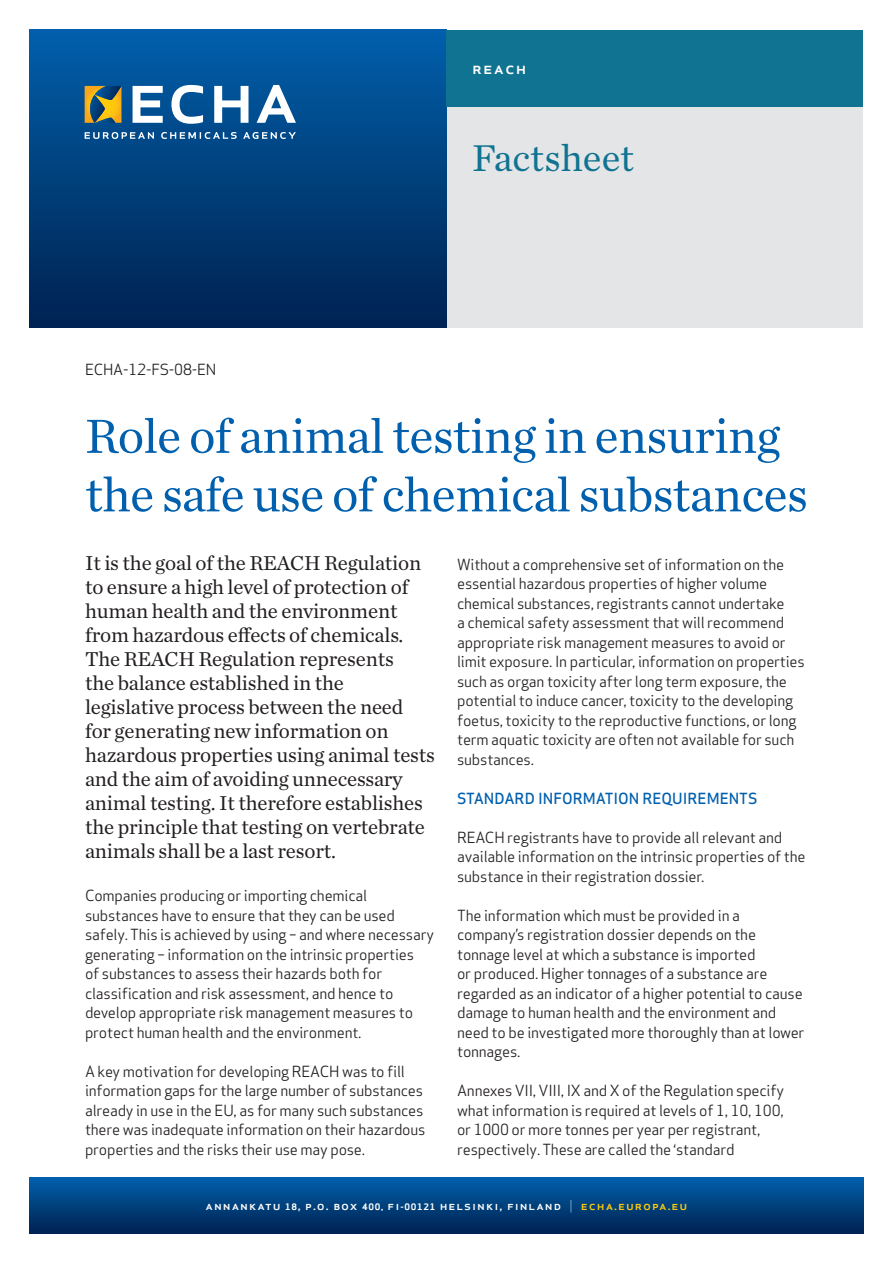
<style>
.page{position:relative;width:893px;height:1263px;background:#fff}
.page>*{position:absolute;margin:0;border:0;box-sizing:border-box;transform-origin:0 0}
.t1{font:50.1px/58.5px "Chronicle Text G1";letter-spacing:-.015em;color:#0160ae}
.t2{font:39px "Chronicle Text G1";color:#107391}
.t3{font:21px/24px "Chronicle Text G1";letter-spacing:-.01em;color:#231f20}
.t4{font:500 16.5px "Apex Sans";letter-spacing:.075em;color:#fff;scale:1.08 1}
.t5{font:15px/19.5px "Apex Sans";letter-spacing:-.015em;color:#231f20}
.t6{font:500 15px "Apex Sans";color:#0160ae}
.t7{font:500 12.15px "Apex Sans";letter-spacing:.075em;color:#fff;scale:1.08 1}
.s1{font-weight:700;font-size:8.7px}
.s2{font-weight:700;font-size:8.25px}
.s3{font-weight:300}
.s4{color:#feca0a}
</style>
<div class="page">
<svg style="left:30px;top:1178px;width:833px;height:55px;background:#00407e"></svg>
<div style="left:446px;top:106px;width:417px;height:221px;background:#e4e5e7"></div>
<svg style="left:30px;top:30px;width:416px;height:297px;background:#003f7b"></svg>
<svg style="left:85px;top:132px;width:211px;height:7px"></svg>
<svg style="left:133px;top:85px;width:163px;height:39px"></svg>
<svg style="left:85px;top:86px;width:36px;height:37px"></svg>
<div style="left:446px;top:30px;width:417px;height:76px;background:#107391"></div>
<p class="t4" style="left:472px;top:54px;width:52px">reach</p>
<p class="t5" style="left:85px;top:358px;width:133px">ECHA-12-FS-08-EN</p>
<h2 class="t2" style="left:472px;top:128px;width:164px">Factsheet</h2>
<h1 class="t1" style="left:85px;top:404px;width:724px">Role of animal testing in ensuring the safe use of chemical substances</h1>
<p class="t3" style="left:85px;top:550px;width:351px">It is the goal of the REACH Regulation to ensure a high level of protection of human health and the environment from hazardous effects of chemicals.<br>The REACH Regulation represents<br>the balance established in the legislative process between the need<br>for generating new information on hazardous properties using animal tests and the aim of avoiding unnecessary animal testing. It therefore establishes the principle that testing on vertebrate animals shall be a last resort.</p>
<p class="t5" style="left:85px;top:885px;width:350px">Companies producing or importing chemical substances have to ensure that they can be used safely. This is achieved by using – and where necessary generating – information on the intrinsic properties<br>of substances to assess their hazards both for classification and risk assessment, and hence to develop appropriate risk management measures to protect human health and the environment.</p>
<p class="t5" style="left:85px;top:1060px;width:342px">A key motivation for developing REACH was to fill information gaps for the large number of substances already in use in the EU, as for many such substances there was inadequate information on their hazardous properties and the risks their use may pose.</p>
<p class="t5" style="left:457px;top:553px;width:349px">Without a comprehensive set of information on the essential hazardous properties of higher volume chemical substances, registrants cannot undertake<br>a chemical safety assessment that will recommend appropriate risk management measures to avoid or limit exposure. In particular, information on properties such as organ toxicity after long term exposure, the potential to induce cancer, toxicity to the developing foetus, toxicity to the reproductive functions, or long term aquatic toxicity are often not available for such substances.</p>
<p class="t6" style="left:457px;top:785px;width:300px">Standard Informati on Requi rements</p>
<p class="t5" style="left:457px;top:826px;width:350px">REACH registrants have to provide all relevant and available information on the intrinsic properties of the substance in their registration dossier.</p>
<p class="t5" style="left:457px;top:904px;width:349px">The information which must be provided in a company’s registration dossier depends on the tonnage level at which a substance is imported<br>or produced. Higher tonnages of a substance are regarded as an indicator of a higher potential to cause damage to human health and the environment and need to be investigated more thoroughly than at lower tonnages.</p>
<p class="t5" style="left:457px;top:1080px;width:328px">Annexes VII, VIII, IX and X of the Regulation specify what information is required at levels of 1, 10, 100, or 1000 or more tonnes per year per registrant, respectively. These are called the ‘standard</p>
<p class="t7" style="left:206px;top:1195px;width:448px">annankatu <span class="s1">18</span>, p.o. box <span class="s1">400,</span> fi<span class="s2">-</span><span class="s1">00121</span> helsinki, finland <span class="s3">|</span> <span class="s4">echa.europa.eu</span></p>
</div>
